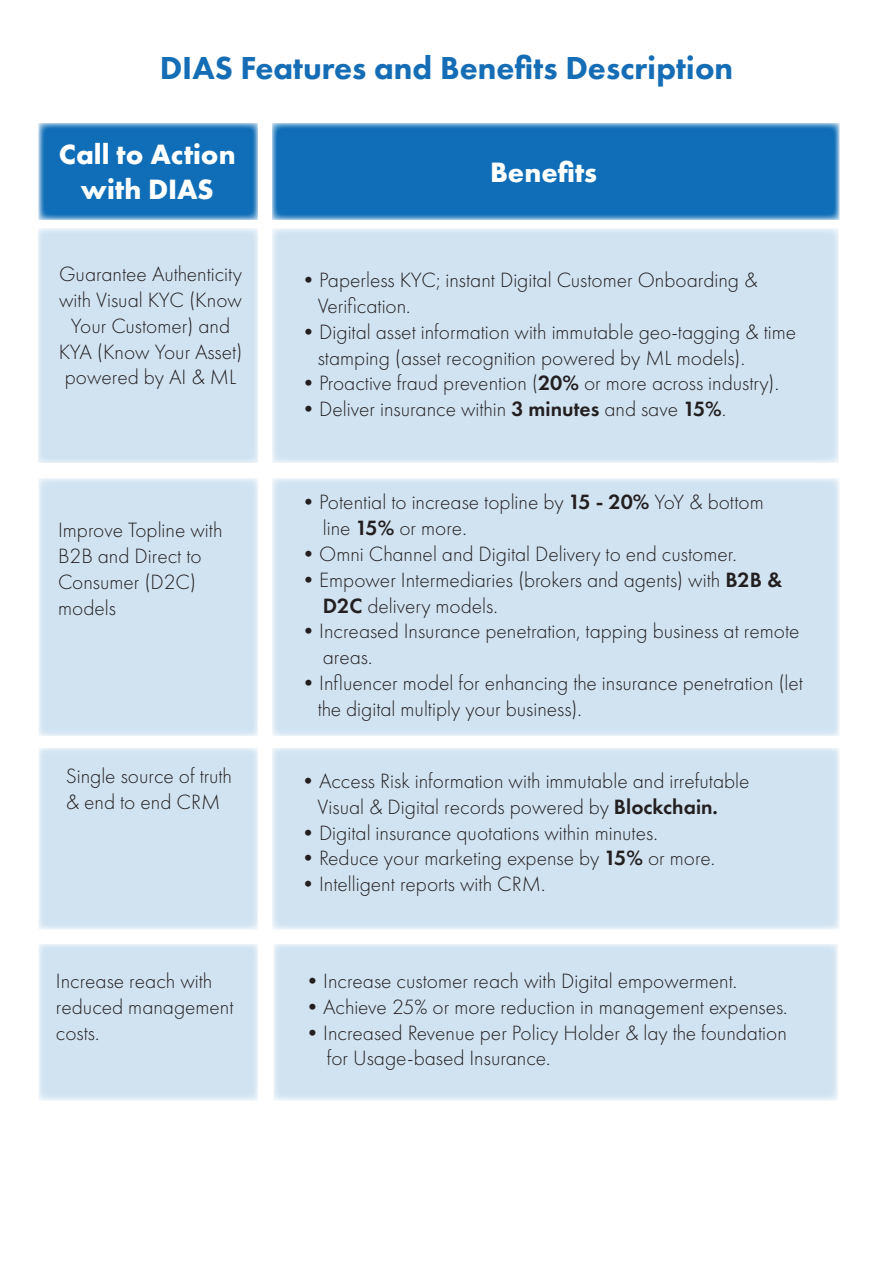
<style>
.page{position:relative;width:893px;height:1263px;background:#fff}
.page>*{position:absolute;margin:0;border:0;box-sizing:border-box;transform-origin:0 0}
.t1{font:800 33px "Futura PT";color:#146db5}
.t2{font:700 28.95px/34.8px "Futura PT";color:#fff;text-align:center}
.t3{font:300 21.45px/25.8px "Futura PT";color:#231f20}
.s1{font-weight:600}
</style>
<div class="page">
<div style="left:39px;top:748px;width:219px;height:181px;background:#d1e3f1"></div>
<div style="left:272px;top:748px;width:567px;height:181px;background:#d1e3f1"></div>
<div style="left:38px;top:229px;width:220px;height:234px;background:#d1e3f1"></div>
<div style="left:272px;top:229px;width:567px;height:234px;background:#d1e3f1"></div>
<div style="left:39px;top:478px;width:219px;height:258px;background:#d1e3f1"></div>
<div style="left:272px;top:478px;width:567px;height:258px;background:#d1e3f1"></div>
<div style="left:39px;top:123px;width:219px;height:97px;background:#0f6eb7"></div>
<div style="left:272px;top:123px;width:567px;height:97px;background:#0f6eb7"></div>
<div style="left:39px;top:944px;width:219px;height:156px;background:#d1e3f1"></div>
<div style="left:273px;top:944px;width:565px;height:156px;background:#d1e3f1"></div>
<p class="t1" style="left:160px;top:48px;width:575px">DIAS Features and Benefits Description</p>
<p class="t2" style="left:59px;top:136px;width:178px">Call to Action with DIAS</p>
<p class="t3" style="left:59px;top:261px;width:185px;text-align:center">Guarantee Authenticity with Visual KYC (Know<br>Your Customer) and<br>KYA (Know Your Asset) powered by AI &amp; ML</p>
<p class="t3" style="left:58px;top:517px;width:166px">Improve Topline with<br>B2B and Direct to<br>Consumer (D2C) models</p>
<p class="t3" style="left:66px;top:763px;width:168px">Single source of truth &amp; end to end CRM</p>
<p class="t3" style="left:56px;top:968px;width:179px">Increase reach with reduced management costs.</p>
<p class="t2" style="left:490px;top:154px;width:109px">Benefits</p>
<p class="t3" style="left:318px;top:267px;width:441px;text-indent:-20px">•Paperless KYC; instant Digital Customer Onboarding &amp;<br>Verification.</p>
<p class="t3" style="left:318px;top:319px;width:480px;text-indent:-20px">•Digital asset information with immutable geo-tagging &amp; time stamping (asset recognition powered by ML models).</p>
<p class="t3" style="left:298px;top:371px;width:483px">•Proactive fraud prevention (<span class="s1">20%</span> or more across industry).</p>
<p class="t3" style="left:298px;top:396px;width:430px">•Deliver insurance within <span class="s1">3 minutes</span> and save <span class="s1">15%</span>.</p>
<p class="t3" style="left:323px;top:489px;width:442px;text-indent:-25px">•Potential to increase topline by <span class="s1">15 - 20%</span> YoY &amp; bottom line <span class="s1">15%</span> or more.</p>
<p class="t3" style="left:298px;top:541px;width:440px">•Omni Channel and Digital Delivery to end customer.</p>
<p class="t3" style="left:323px;top:567px;width:461px;text-indent:-25px">•Empower Intermediaries (brokers and agents) with <span class="s1">B2B &amp;<br>D2C</span> delivery models.</p>
<p class="t3" style="left:323px;top:618px;width:478px;text-indent:-25px">•Increased Insurance penetration, tapping business at remote areas.</p>
<p class="t3" style="left:318px;top:670px;width:487px;text-indent:-20px">•Influencer model for enhancing the insurance penetration (let the digital multiply your business).</p>
<p class="t3" style="left:298px;top:768px;width:454px;text-align:center">•Access Risk information with immutable and irrefutable<br>Visual &amp; Digital records powered by <span class="s1">Blockchain.</span></p>
<p class="t3" style="left:298px;top:820px;width:362px">•Digital insurance quotations within minutes.</p>
<p class="t3" style="left:298px;top:845px;width:419px">•Reduce your marketing expense by <span class="s1">15%</span> or more.</p>
<p class="t3" style="left:298px;top:871px;width:249px">•Intelligent reports with CRM.</p>
<p class="t3" style="left:302px;top:968px;width:437px">•Increase customer reach with Digital empowerment.</p>
<p class="t3" style="left:302px;top:994px;width:487px">•Achieve 25% or more reduction in management expenses.</p>
<p class="t3" style="left:327px;top:1020px;width:462px;text-indent:-25px">•Increased Revenue per Policy Holder &amp; lay the foundation for Usage-based Insurance.</p>
</div>
